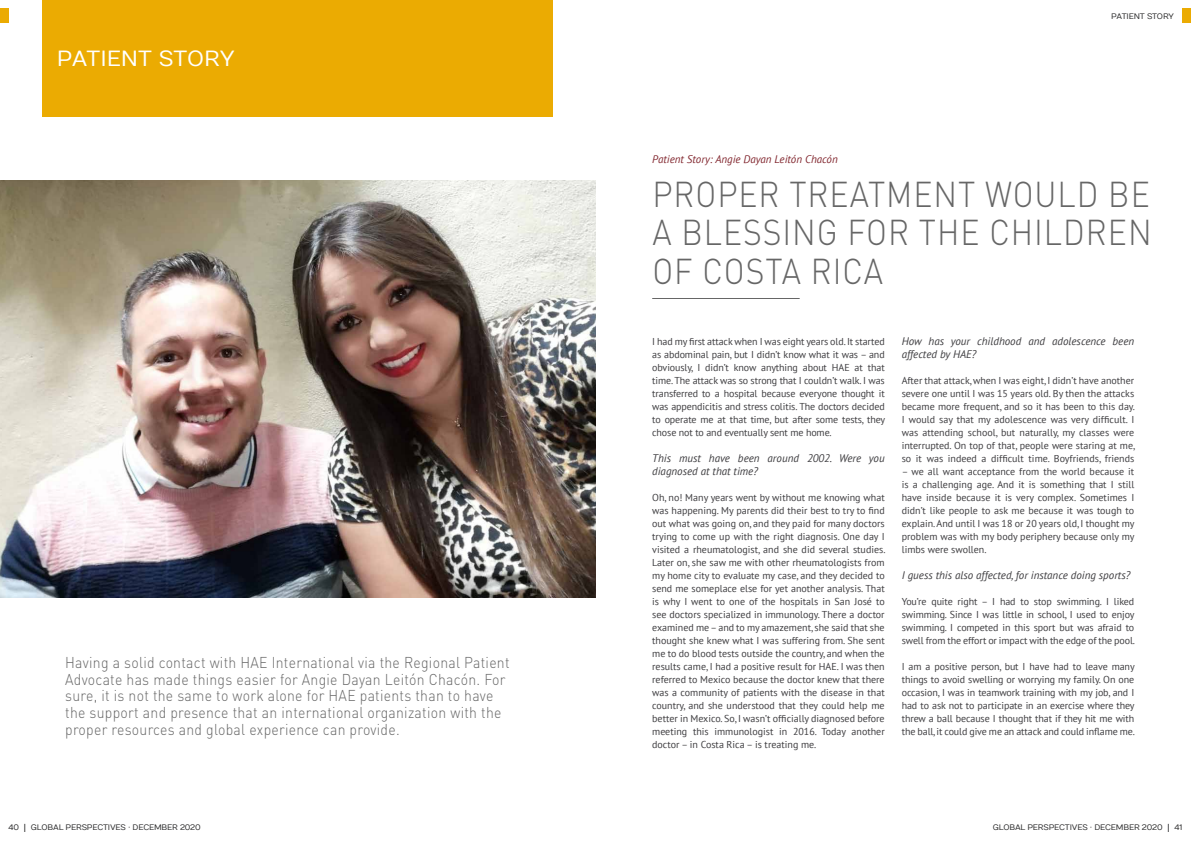
<style>
.page{position:relative;width:1191px;height:842px;background:#fff}
.page>*{position:absolute;margin:0;border:0;box-sizing:border-box;transform-origin:0 0}
.t1{font:300 35.5px/38.4px "DINOT";letter-spacing:.03em;color:#666;text-align:justify;scale:.9 1}
.t2{font:22px "Numans";color:#fff}
.t3{font:300 15.5px/16.8px "DINOT";letter-spacing:.02em;color:#666;scale:.9 1}
.t4{font:italic 11px/13.2px "PT Sans";color:#3e3d40}
.t5{font:italic 11px "PT Sans";color:#832931}
.t6{font:10px/13px "PT Sans";letter-spacing:-.01em;color:#3e3d40;text-align:justify}
.t7{font:8px "Numans";letter-spacing:-.02em;color:#282829}
</style>
<div class="page">
<img style="left:0;top:181px;width:595px;height:417px">
<hr style="left:652px;top:298px;width:147px;height:1px;background:#666">
<div style="left:0;top:9px;width:9px;height:14px;background:#ebab02"></div>
<div style="left:1182px;top:9px;width:9px;height:14px;background:#ebab02"></div>
<div style="left:43px;top:0;width:510px;height:117px;background:#ebab02"></div>
<h2 class="t2" style="left:57px;top:47px;width:179px">PATIENT STORY</h2>
<p class="t3" style="left:65px;top:653px;width:495px">Having a solid contact with HAE International via the Regional Patient Advocate has made things easier for Angie Dayan Leitón Chacón. For sure, it is not the same to work alone for HAE patients than to have the support and presence that an international organization with the proper resources and global experience can provide.</p>
<p class="t5" style="left:652px;top:152px;width:187px">Patient Story: Angie Dayan Leitón Chacón</p>
<p class="t7" style="left:1111px;top:12px;width:64px">PATIENT STORY</p>
<h1 class="t1" style="left:652px;top:174px;width:556px">PROPER TREATMENT WOULD BE A BLESSING FOR THE CHILDREN OF COSTA RICA</h1>
<p class="t6" style="left:652px;top:335px;width:234px">I had my first attack when I was eight years old. It started as abdominal pain, but I didn’t know what it was – and obviously, I didn’t know anything about HAE at that time. The attack was so strong that I couldn’t walk. I was transferred to a hospital because everyone thought it was appendicitis and stress colitis. The doctors decided to operate me at that time, but after some tests, they chose not to and eventually sent me home.</p>
<p class="t4" style="left:652px;top:451px;width:234px">This must have been around 2002. Were you diagnosed at that time?</p>
<p class="t6" style="left:652px;top:491px;width:235px">Oh, no! Many years went by without me knowing what was happening. My parents did their best to try to find out what was going on, and they paid for many doctors trying to come up with the right diagnosis. One day I visited a rheumatologist, and she did several studies.<br>Later on, she saw me with other rheumatologists from my home city to evaluate my case, and they decided to send me someplace else for yet another analysis. That is why I went to one of the hospitals in San José to see doctors specialized in immunology. There a doctor examined me – and to my amazement, she said that she thought she knew what I was suffering from. She sent me to do blood tests outside the country, and when the results came, I had a positive result for HAE. I was then referred to Mexico because the doctor knew that there was a community of patients with the disease in that country, and she understood that they could help me better in Mexico. So, I wasn’t officially diagnosed before meeting this immunologist in 2016. Today another doctor – in Costa Rica – is treating me.</p>
<p class="t4" style="left:901px;top:334px;width:234px">How has your childhood and adolescence been affected by HAE?</p>
<p class="t6" style="left:901px;top:374px;width:235px">After that attack, when I was eight, I didn’t have another severe one until I was 15 years old. By then the attacks became more frequent, and so it has been to this day.<br>I would say that my adolescence was very difficult. I was attending school, but naturally, my classes were interrupted. On top of that, people were staring at me, so it was indeed a difficult time. Boyfriends, friends</p>
<p class="t6" style="left:901px;top:465px;width:234px">– we all want acceptance from the world because it is a challenging age. And it is something that I still have inside because it is very complex. Sometimes I didn’t like people to ask me because it was tough to explain. And until I was 18 or 20 years old, I thought my problem was with my body periphery because only my limbs were swollen.</p>
<p class="t4" style="left:901px;top:568px;width:230px">I guess this also affected, for instance doing sports?</p>
<p class="t6" style="left:901px;top:595px;width:235px">You’re quite right – I had to stop swimming. I liked swimming. Since I was little in school, I used to enjoy swimming. I competed in this sport but was afraid to swell from the effort or impact with the edge of the pool.</p>
<p class="t6" style="left:901px;top:660px;width:235px">I am a positive person, but I have had to leave many things to avoid swelling or worrying my family. On one occasion, I was in teamwork training with my job, and I had to ask not to participate in an exercise where they threw a ball because I thought that if they hit me with the ball, it could give me an attack and could inflame me.</p>
<p class="t7" style="left:9px;top:822px;width:194px">40 ⎮ GLOBAL PERSPECTIVES · DECEMBER 2020</p>
<p class="t7" style="left:992px;top:822px;width:191px">GLOBAL PERSPECTIVES · DECEMBER 2020 ⎮ 41</p>
</div>
